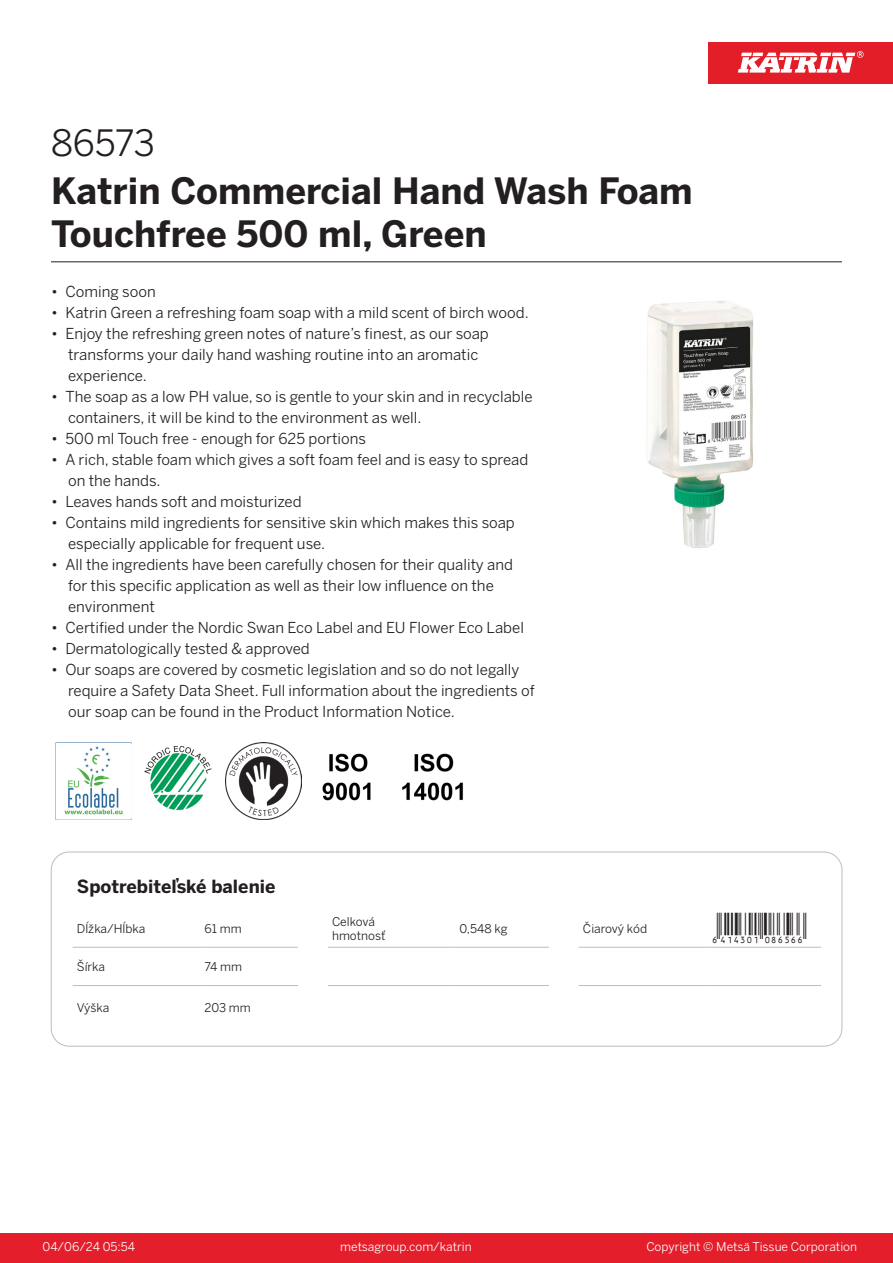
<style>
.page{position:relative;width:893px;height:1263px;background:#fff}
.page>*{position:absolute;margin:0;border:0;box-sizing:border-box;transform-origin:0 0}
.Product_Name{font:700 36px/43.2px "Benton Sans";color:#231f20}
.External_material_co{font:36px "Benton Sans";letter-spacing:-.01em;color:#231f20}
.T_EAN{font:30px "Viisas EAN Matala";color:#231f20}
.T_TableHeader{font:700 18px "Benton Sans";color:#231f20}
.MarketingBullets{font:15px/21px "Benton Sans";color:#231f20}
.t1{font:12px "Benton Sans";color:#fff}
.T_TableBody{font:12px "Benton Sans";color:#231f20}
</style>
<div class="page">
<div style="left:0;top:1233px;width:893px;height:30px;background:#e41e2b"></div>
<div style="left:708px;top:43px;width:185px;height:41px;background:#e31e28"></div>
<svg style="left:738px;top:51px;width:126px;height:22px"></svg>
<hr style="left:73px;top:947px;width:127px;height:1px;background:#bcbdc0">
<hr style="left:200px;top:947px;width:98px;height:1px;background:#bcbdc0">
<hr style="left:328px;top:947px;width:127px;height:1px;background:#bcbdc0">
<hr style="left:455px;top:947px;width:94px;height:1px;background:#bcbdc0">
<hr style="left:579px;top:947px;width:127px;height:1px;background:#bcbdc0">
<hr style="left:706px;top:947px;width:115px;height:1px;background:#bcbdc0">
<hr style="left:73px;top:985px;width:127px;height:1px;background:#bcbdc0">
<hr style="left:200px;top:985px;width:98px;height:1px;background:#bcbdc0">
<hr style="left:328px;top:985px;width:127px;height:1px;background:#bcbdc0">
<hr style="left:455px;top:985px;width:94px;height:1px;background:#bcbdc0">
<hr style="left:579px;top:985px;width:127px;height:1px;background:#bcbdc0">
<hr style="left:706px;top:985px;width:115px;height:1px;background:#bcbdc0">
<div style="left:51px;top:852px;width:791px;height:194px;border:1px solid #bcbdc0;border-radius:18px"></div>
<img style="left:647px;top:301px;width:107px;height:247px">
<img style="left:55px;top:743px;width:77px;height:76px">
<img style="left:144px;top:745px;width:68px;height:66px">
<img style="left:225px;top:743px;width:77px;height:76px">
<img style="left:322px;top:753px;width:49px;height:48px">
<img style="left:402px;top:753px;width:61px;height:48px">
<hr style="left:51px;top:261px;width:791px;height:1px;background:#231f20">
<p class="External_material_co" style="left:51px;top:121px;width:105px">86573</p>
<p class="Product_Name" style="left:51px;top:170px;width:643px">Katrin Commercial Hand Wash Foam<br>Touchfree 500 ml, Green</p>
<p class="MarketingBullets" style="left:51px;top:281px;width:106px">• Coming soon</p>
<p class="MarketingBullets" style="left:51px;top:302px;width:479px">• Katrin Green a refreshing foam soap with a mild scent of birch wood.</p>
<p class="MarketingBullets" style="left:68px;top:323px;width:422px;text-indent:-17px">• Enjoy the refreshing green notes of nature’s finest, as our soap transforms your daily hand washing routine into an aromatic experience.</p>
<p class="MarketingBullets" style="left:68px;top:386px;width:466px;text-indent:-17px">• The soap as a low PH value, so is gentle to your skin and in recyclable containers, it will be kind to the environment as well.</p>
<p class="MarketingBullets" style="left:51px;top:428px;width:317px">• 500 ml Touch free - enough for 625 portions</p>
<p class="MarketingBullets" style="left:68px;top:449px;width:462px;text-indent:-17px">• A rich, stable foam which gives a soft foam feel and is easy to spread on the hands.</p>
<p class="MarketingBullets" style="left:51px;top:491px;width:252px">• Leaves hands soft and moisturized</p>
<p class="MarketingBullets" style="left:68px;top:512px;width:448px;text-indent:-17px">• Contains mild ingredients for sensitive skin which makes this soap especially applicable for frequent use.</p>
<p class="MarketingBullets" style="left:68px;top:554px;width:446px;text-indent:-17px">• All the ingredients have been carefully chosen for their quality and for this specific application as well as their low influence on the environment</p>
<p class="MarketingBullets" style="left:51px;top:617px;width:474px">• Certified under the Nordic Swan Eco Label and EU Flower Eco Label</p>
<p class="MarketingBullets" style="left:51px;top:638px;width:260px">• Dermatologically tested &amp; approved</p>
<p class="MarketingBullets" style="left:68px;top:659px;width:468px;text-indent:-17px">• Our soaps are covered by cosmetic legislation and so do not legally require a Safety Data Sheet. Full information about the ingredients of our soap can be found in the Product Information Notice.</p>
<p class="T_TableHeader" style="left:77px;top:875px;width:200px">Spotrebiteľské balenie</p>
<p class="T_TableBody" style="left:77px;top:921px;width:70px">Dĺžka/Hĺbka</p>
<p class="T_TableBody" style="left:204px;top:921px;width:39px">61 mm</p>
<p class="T_TableBody" style="left:77px;top:959px;width:30px">Šírka</p>
<p class="T_TableBody" style="left:204px;top:959px;width:39px">74 mm</p>
<p class="T_TableBody" style="left:77px;top:1000px;width:34px">Výška</p>
<p class="T_TableBody" style="left:204px;top:1000px;width:48px">203 mm</p>
<p class="T_TableBody" style="left:332px;top:914px;width:44px">Celková</p>
<p class="T_TableBody" style="left:332px;top:928px;width:55px">hmotnosť</p>
<p class="T_TableBody" style="left:460px;top:921px;width:49px">0,548 kg</p>
<p class="T_TableBody" style="left:583px;top:921px;width:66px">Čiarový kód</p>
<p class="T_EAN" style="left:710px;top:913px;width:97px">*6414301086566*</p>
<p class="t1" style="left:43px;top:1239px;width:94px">04/06/24 05:54</p>
<p class="t1" style="left:340px;top:1239px;width:133px">metsagroup.com/katrin</p>
<p class="t1" style="left:646px;top:1239px;width:212px">Copyright © Metsä Tissue Corporation</p>
</div>
